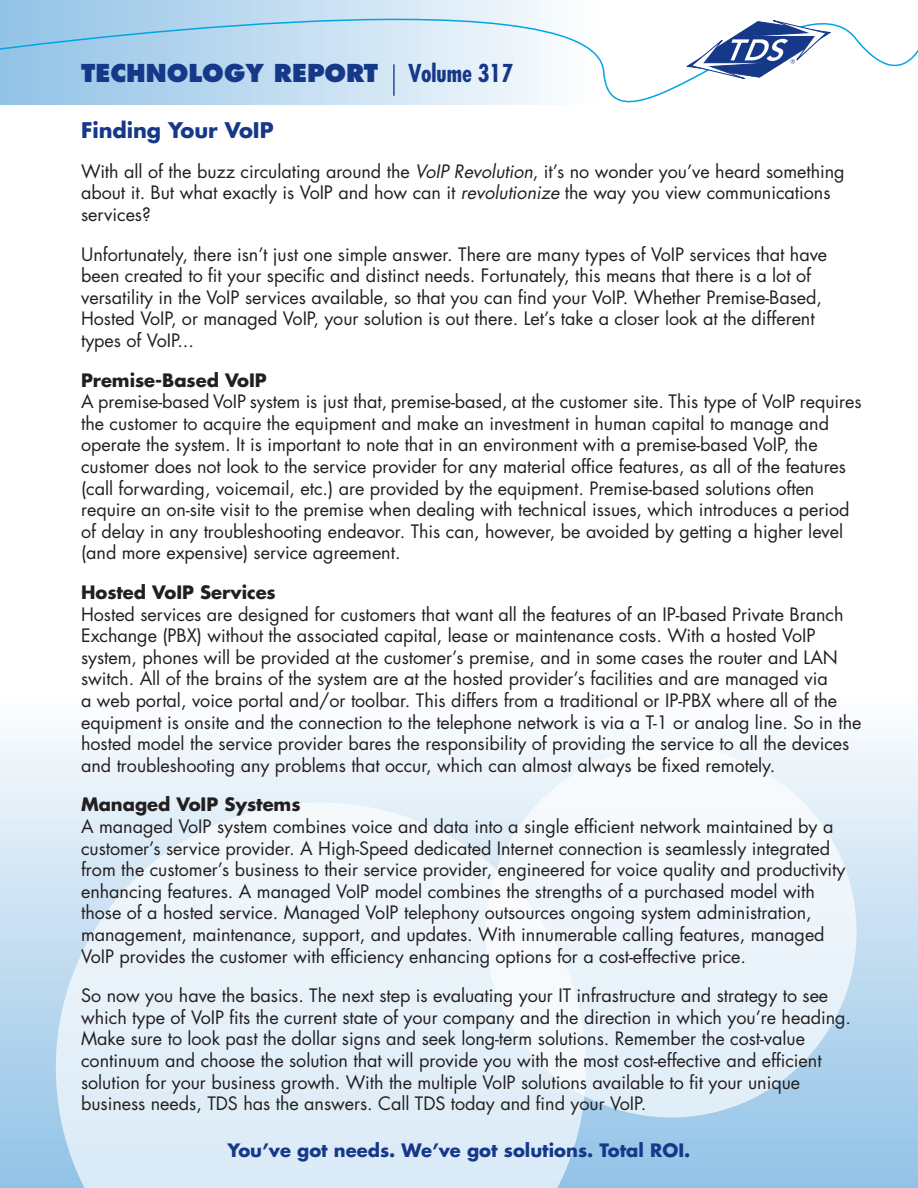
<style>
.page{position:relative;width:918px;height:1188px;background:#fff}
.page>*{position:absolute;margin:0;border:0;box-sizing:border-box;transform-origin:0 0}
.t1{font:800 24px "Futura";color:#153889}
.t2{font:700 21px "Futura";letter-spacing:-.005em;color:#153889}
.t3{font:18px/21.6px "Futura";letter-spacing:-.005em;color:#231f20}
.t4{font:700 18px "Futura";letter-spacing:-.005em;color:#231f20}
.t5{font:700 18px "Futura";color:#153889}
.s1{font-weight:700;font-stretch:condensed}
.s2{font-style:italic}
</style>
<div class="page">
<div style="left:0;top:694px;width:918px;height:494px;background:linear-gradient(to bottom,#fcfdfe,#91c2e6)"></div>
<div style="left:486px;top:747px;width:371px;height:370px;background:#edf4fa;border-radius:50%"></div>
<svg style="left:56px;top:803px;width:530px;height:385px;fill:#e5f0f9"></svg>
<svg style="left:0;top:0;width:918px;height:105px"></svg>
<hr style="left:393px;top:64px;width:2px;height:32px;background:#153889">
<svg style="left:686px;top:19px;width:145px;height:61px"></svg>
<h1 class="t1" style="left:81px;top:58px;width:434px">TECHNOLOGY REPORT <span class="s1">Volume 317</span></h1>
<p class="t2" style="left:81px;top:116px;width:194px">Finding Your VoIP</p>
<p class="t3" style="left:81px;top:161px;width:765px">With all of the buzz circulating around the <span class="s2">VoIP Revolution</span>, it’s no wonder you’ve heard something about it. But what exactly is VoIP and how can it <span class="s2">revolutionize</span> the way you view communications services?</p>
<p class="t3" style="left:81px;top:243px;width:748px">Unfortunately, there isn’t just one simple answer. There are many types of VoIP services that have been created to fit your specific and distinct needs. Fortunately, this means that there is a lot of versatility in the VoIP services available, so that you can find your VoIP. Whether Premise-Based, Hosted VoIP, or managed VoIP, your solution is out there. Let’s take a closer look at the different types of VoIP...</p>
<p class="t4" style="left:81px;top:368px;width:187px">Premise-Based VoIP</p>
<p class="t3" style="left:81px;top:391px;width:782px">A premise-based VoIP system is just that, premise-based, at the customer site. This type of VoIP requires the customer to acquire the equipment and make an investment in human capital to manage and operate the system. It is important to note that in an environment with a premise-based VoIP, the customer does not look to the service provider for any material office features, as all of the features (call forwarding, voicemail, etc.) are provided by the equipment. Premise-based solutions often require an on-site visit to the premise when dealing with technical issues, which introduces a period of delay in any troubleshooting endeavor. This can, however, be avoided by getting a higher level (and more expensive) service agreement.</p>
<p class="t4" style="left:81px;top:580px;width:196px">Hosted VoIP Services</p>
<p class="t3" style="left:81px;top:603px;width:782px">Hosted services are designed for customers that want all the features of an IP-based Private Branch Exchange (PBX) without the associated capital, lease or maintenance costs. With a hosted VoIP system, phones will be provided at the customer’s premise, and in some cases the router and LAN switch. All of the brains of the system are at the hosted provider’s facilities and are managed via<br>a web portal, voice portal and/or toolbar. This differs from a traditional or IP-PBX where all of the equipment is onsite and the connection to the telephone network is via a T-1 or analog line. So in the hosted model the service provider bares the responsibility of providing the service to all the devices and troubleshooting any problems that occur, which can almost always be fixed remotely.</p>
<p class="t4" style="left:81px;top:793px;width:221px">Managed VoIP Systems</p>
<p class="t3" style="left:81px;top:816px;width:766px">A managed VoIP system combines voice and data into a single efficient network maintained by a customer’s service provider. A High-Speed dedicated Internet connection is seamlessly integrated from the customer’s business to their service provider, engineered for voice quality and productivity enhancing features. A managed VoIP model combines the strengths of a purchased model with those of a hosted service. Managed VoIP telephony outsources ongoing system administration, management, maintenance, support, and updates. With innumerable calling features, managed VoIP provides the customer with efficiency enhancing options for a cost-effective price.</p>
<p class="t3" style="left:81px;top:985px;width:771px">So now you have the basics. The next step is evaluating your IT infrastructure and strategy to see which type of VoIP fits the current state of your company and the direction in which you’re heading.<br>Make sure to look past the dollar signs and seek long-term solutions. Remember the cost-value continuum and choose the solution that will provide you with the most cost-effective and efficient solution for your business growth. With the multiple VoIP solutions available to fit your unique business needs, TDS has the answers. Call TDS today and find your VoIP.</p>
<p class="t5" style="left:228px;top:1139px;width:464px">You’ve got needs. We’ve got solutions. Total ROI.</p>
</div>
